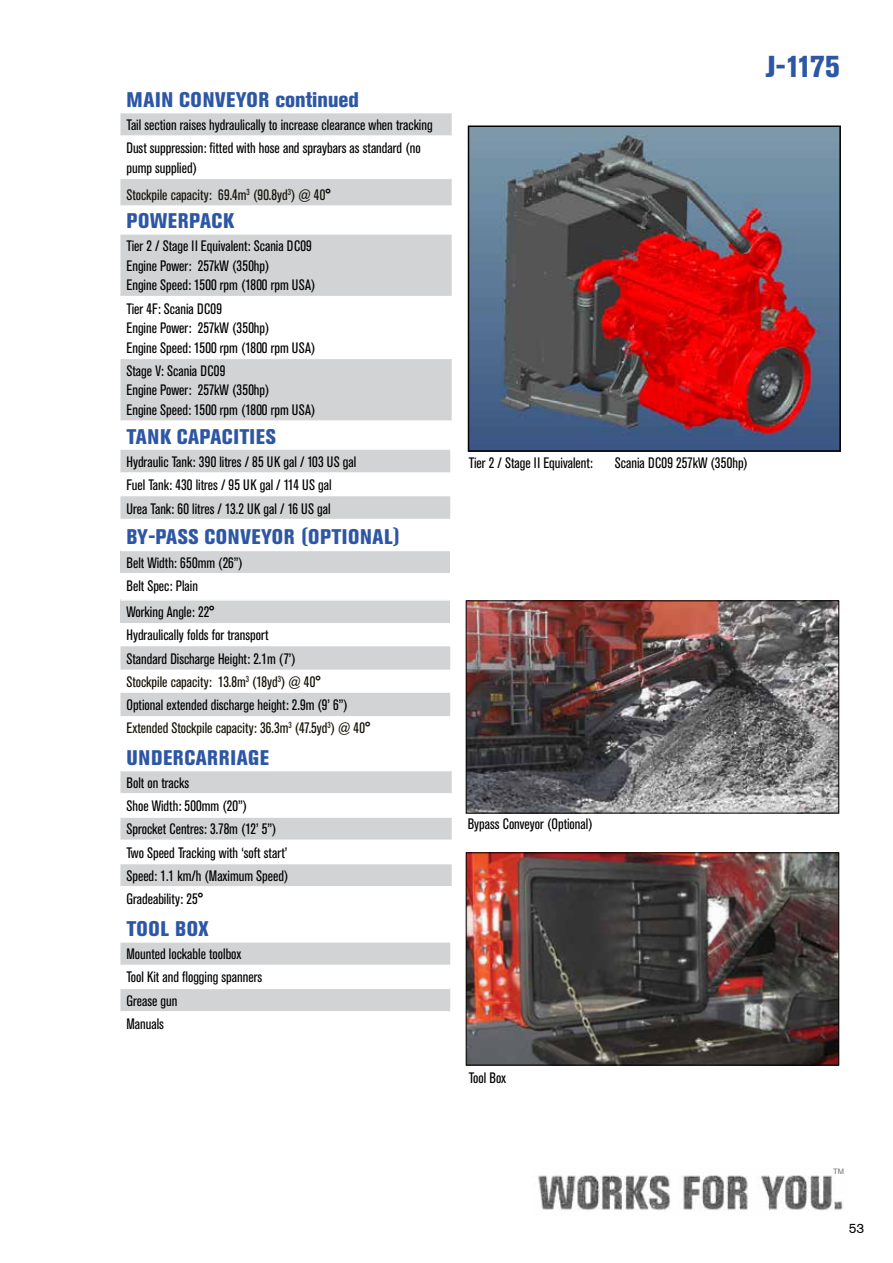
<style>
.page{position:relative;width:893px;height:1263px;background:#fff}
.page>*{position:absolute;margin:0;border:0;box-sizing:border-box;transform-origin:0 0}
.t1{font:800 condensed 30px "Akzidenz Grotesk Pro";color:#2d57a5}
.t2{font:800 condensed 21px "Akzidenz Grotesk Pro";letter-spacing:.03em;color:#2d57a5}
.t3{font:800 condensed 21px "Akzidenz Grotesk Pro";letter-spacing:.01em;color:#2d57a5}
.t4{font:condensed 15px/23.2px "Akzidenz Grotesk Pro";color:#000}
.t5{font:condensed 15px/27.5px "Akzidenz Grotesk Pro";color:#141006}
.t6{font:13.5px "Akzidenz Grotesk Pro";color:#000}
.t7{font:7.5px "Arial";color:#6b6c6f}
.s1{color:#000}
.s2{color:#141006}
</style>
<div class="page">
<svg style="left:120px;top:771px;width:332px;height:115px"></svg>
<hr style="left:120px;top:793px;width:332px;height:1px;background:#fff">
<hr style="left:120px;top:816px;width:332px;height:2px;background:#fff">
<hr style="left:120px;top:839px;width:332px;height:2px;background:#fff">
<hr style="left:120px;top:863px;width:332px;height:1px;background:#fff">
<img style="left:538px;top:1175px;width:305px;height:36px">
<svg style="left:120px;top:943px;width:330px;height:68px"></svg>
<hr style="left:120px;top:988px;width:330px;height:1px;background:#fff">
<hr style="left:120px;top:965px;width:330px;height:1px;background:#fff">
<div style="left:120px;top:550px;width:330px;height:24px;background:#d1d3d4"></div>
<div style="left:120px;top:600px;width:330px;height:23px;background:#d1d3d4"></div>
<svg style="left:120px;top:646px;width:330px;height:70px"></svg>
<hr style="left:120px;top:550px;width:330px;height:1px;background:#fff">
<hr style="left:120px;top:573px;width:330px;height:1px;background:#fff">
<svg style="left:120px;top:450px;width:330px;height:69px"></svg>
<hr style="left:120px;top:472px;width:330px;height:2px;background:#fff">
<img style="left:468px;top:855px;width:369px;height:208px">
<div style="left:466px;top:853px;width:373px;height:212px;border:1px solid #000"></div>
<svg style="left:120px;top:113px;width:332px;height:93px"></svg>
<hr style="left:120px;top:136px;width:332px;height:1px;background:#fff">
<hr style="left:120px;top:178px;width:332px;height:1px;background:#fff">
<div style="left:120px;top:235px;width:332px;height:186px;background:#d1d3d4"></div>
<div style="left:120px;top:296px;width:332px;height:63px;background:#fff"></div>
<img style="left:471px;top:128px;width:367px;height:321px">
<div style="left:468px;top:125px;width:373px;height:327px;border:2px solid #000"></div>
<img style="left:468px;top:603px;width:369px;height:208px">
<div style="left:466px;top:601px;width:373px;height:212px;border:1px solid #000"></div>
<h2 class="t3" style="left:127px;top:86px;width:234px">MAIN CONVEYOR continued</h2>
<p class="t4" style="left:126px;top:113px;width:308px">Tail section raises hydraulically to increase clearance when tracking<br>Dust suppression: fitted with hose and spraybars as standard (no</p>
<p class="t5" style="left:126px;top:153px;width:206px"><span class="s1">pump supplied)<br></span>Stockpile capacity: 69.4m<sup>3</sup> (90.8yd<sup>3</sup>) @ 40<span class="s1">°</span></p>
<h2 class="t2" style="left:127px;top:207px;width:109px">POWERPACK</h2>
<p class="t4" style="left:126px;top:236px;width:190px;line-height:19.5px">Tier 2 / Stage II Equivalent: Scania DC09<br>Engine Power: 257kW (350hp)<br>Engine Speed: 1500 rpm (1800 rpm USA)</p>
<p class="t4" style="left:126px;top:298px;width:190px;line-height:19.5px">Tier 4F: Scania DC09<br>Engine Power: 257kW (350hp)<br>Engine Speed: 1500 rpm (1800 rpm USA)</p>
<p class="t4" style="left:126px;top:360px;width:190px;line-height:19.5px">Stage V: Scania DC09<br>Engine Power: 257kW (350hp)<br>Engine Speed: 1500 rpm (1800 rpm USA)</p>
<h2 class="t2" style="left:127px;top:423px;width:151px">TANK CAPACITIES</h2>
<p class="t4" style="left:126px;top:450px;width:231px">Hydraulic Tank: 390 litres / 85 UK gal / 103 US gal<br>Fuel Tank: 430 litres / 95 UK gal / 114 US gal<br>Urea Tank: 60 litres / 13.2 UK gal / 16 US gal</p>
<h2 class="t2" style="left:127px;top:524px;width:275px">BY-PASS CONVEYOR (OPTIONAL)</h2>
<p class="t4" style="left:126px;top:550px;width:118px">Belt Width: 650mm (26”)<br>Belt Spec: Plain</p>
<p class="t4" style="left:126px;top:600px;width:245px">Working Angle: 22°<br>Hydraulically folds for transport<br>Standard Discharge Height: 2.1m (7’)<br><span class="s2">Stockpile capacity: 13.8m</span><sup>3</sup> <span class="s2">(18yd</span><sup>3</sup><span class="s2">) @ 40°<br></span>Optional extended discharge height: 2.9m (9’ 6”)<br><span class="s2">Extended Stockpile capacity: 36.3m</span><sup>3</sup> <span class="s2">(47.5yd</span><sup>3</sup><span class="s2">) @ 40°</span></p>
<h2 class="t2" style="left:127px;top:744px;width:144px">UNDERCARRIAGE</h2>
<p class="t4" style="left:126px;top:770px;width:164px">Bolt on tracks<br>Shoe Width: 500mm (20”)<br>Sprocket Centres: 3.78m (12’ 5”)<br>Two Speed Tracking with ‘soft start’<br>Speed: 1.1 km/h (Maximum Speed)<br>Gradeability: 25°</p>
<h2 class="t2" style="left:127px;top:915px;width:84px">TOOL BOX</h2>
<p class="t4" style="left:126px;top:942px;width:137px">Mounted lockable toolbox<br>Tool Kit and flogging spanners<br>Grease gun<br>Manuals</p>
<h1 class="t1" style="left:766px;top:47px;width:76px">J-1175</h1>
<p class="t4" style="left:469px;top:451px;width:126px">Tier 2 / Stage II Equivalent:</p>
<p class="t4" style="left:615px;top:451px;width:135px">Scania DC09 257kW (350hp)</p>
<p class="t4" style="left:468px;top:812px;width:126px">Bypass Conveyor (Optional)</p>
<p class="t4" style="left:469px;top:1066px;width:39px">Tool Box</p>
<p class="t7" style="left:833px;top:1166px;width:12px">TM</p>
<p class="t6" style="left:849px;top:1220px;width:17px">53</p>
</div>
